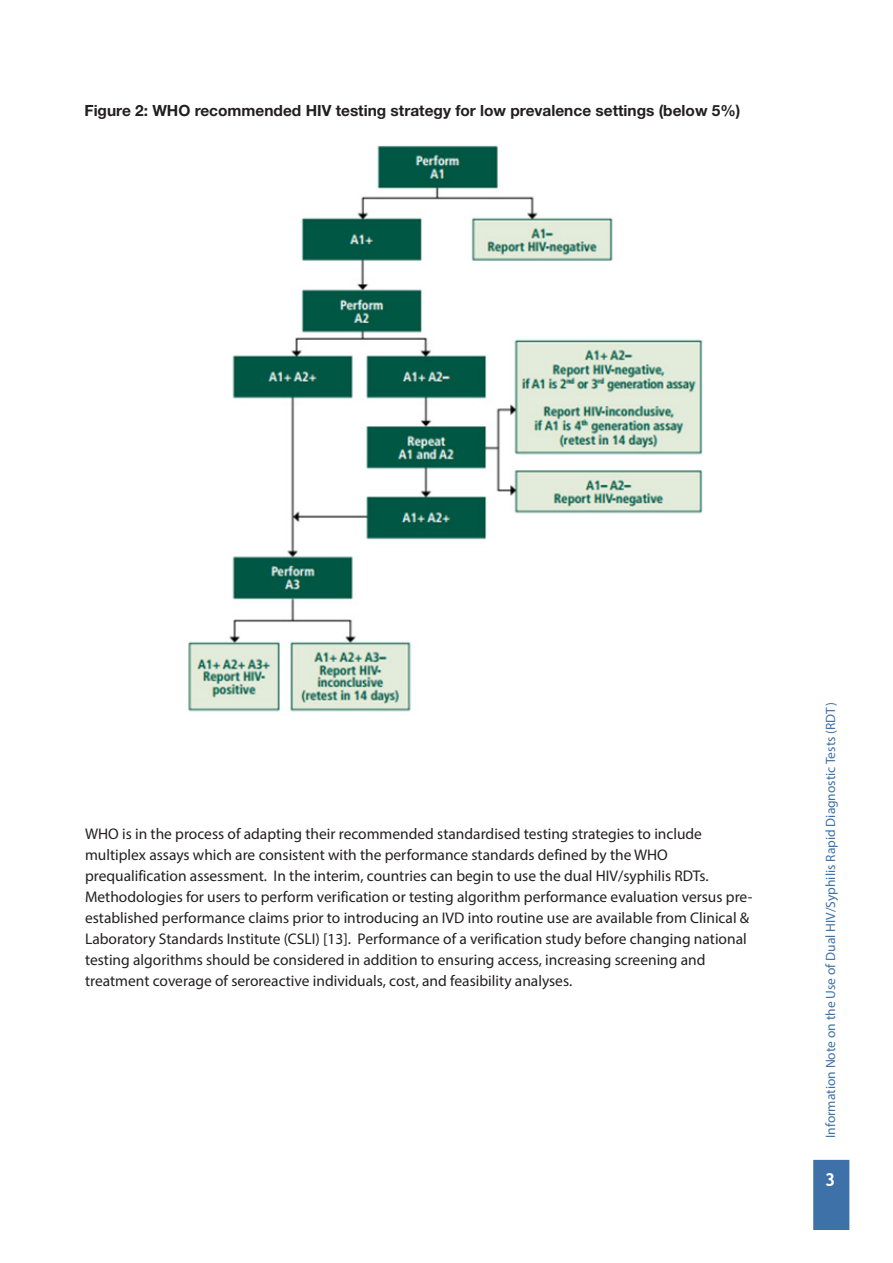
<style>
.page{position:relative;width:893px;height:1263px;background:#fff}
.page>*{position:absolute;margin:0;border:0;box-sizing:border-box;transform-origin:0 0}
.t1{font:700 18px "Trebuchet MS";color:#fff}
.t2{font:15.45px/21px "Myriad Pro";color:#231f20}
.t3{font:700 15.45px "Helvetica Neue LT Std";color:#231f20}
.t4{font:13.5px "Myriad Pro";color:#3e71a7}
</style>
<div class="page">
<div style="left:813px;top:1160px;width:36px;height:70px;background:#3e71a7;border:2px solid #3e71a7"></div>
<img style="left:188px;top:145px;width:515px;height:567px">
<p class="t3" style="left:85px;top:101px;width:657px">Figure 2: WHO recommended HIV testing strategy for low prevalence settings (below 5%)</p>
<p class="t2" style="left:85px;top:823px;width:669px">WHO is in the process of adapting their recommended standardised testing strategies to include multiplex assays which are consistent with the performance standards defined by the WHO prequalification assessment. In the interim, countries can begin to use the dual HIV/syphilis RDTs.<br>Methodologies for users to perform verification or testing algorithm performance evaluation versus pre&shy;established performance claims prior to introducing an IVD into routine use are available from Clinical &amp; Laboratory Standards Institute (CSLI) [13]. Performance of a verification study before changing national testing algorithms should be considered in addition to ensuring access, increasing screening and treatment coverage of seroreactive individuals, cost, and feasibility analyses.</p>
<p class="t4" style="left:822px;top:1138px;width:437px;rotate:-90deg">Information Note on the Use of Dual HIV/Syphilis Rapid Diagnostic Tests (RDT)</p>
<p class="t1" style="left:825px;top:1168px;width:12px">3</p>
</div>
